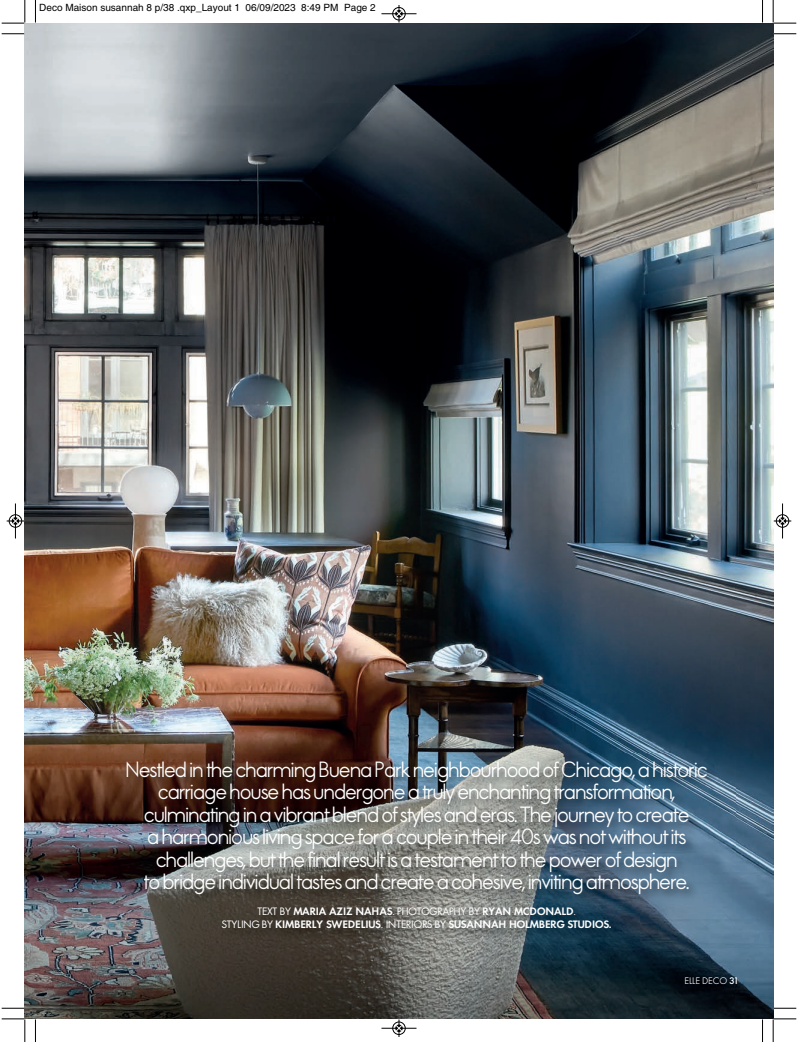
<style>
.page{position:relative;width:798px;height:1042px;background:#fff}
.page>*{position:absolute;margin:0;border:0;box-sizing:border-box;transform-origin:0 0}
.t1{font:500 20px/22.5px "Elle Nova C Std";letter-spacing:-.025em;color:#fff;text-align:center}
.t2{font:600 11.25px/13.8px "Elle Gabor Std";letter-spacing:-.01em;color:#fff;text-align:center}
.t3{font:10px "Helvetica";color:#000}
.t4{font:10px "Elle Gabor Text";color:#fff}
.s1{font-weight:400}
.s2{font-family:"Elle Gabor Std";font-weight:500}
</style>
<div class="page">
<img style="left:25px;top:23px;width:747px;height:996px">
<img style="left:108px;top:753px;width:627px;height:159px">
<img style="left:205px;top:900px;width:434px;height:53px">
<svg style="left:35px;top:0;width:1px;height:22px"></svg>
<svg style="left:2px;top:33px;width:22px;height:2px"></svg>
<svg style="left:762px;top:0;width:1px;height:22px"></svg>
<svg style="left:773px;top:33px;width:23px;height:2px"></svg>
<svg style="left:35px;top:1019px;width:1px;height:23px"></svg>
<svg style="left:2px;top:1008px;width:22px;height:1px"></svg>
<svg style="left:762px;top:1019px;width:1px;height:23px"></svg>
<svg style="left:773px;top:1008px;width:23px;height:1px"></svg>
<svg style="left:2px;top:0;width:24px;height:24px"></svg>
<svg style="left:772px;top:0;width:24px;height:24px"></svg>
<svg style="left:2px;top:1018px;width:24px;height:24px"></svg>
<svg style="left:772px;top:1018px;width:24px;height:24px"></svg>
<hr style="left:381px;top:14px;width:35px;height:1px;background:#000">
<div style="left:392px;top:7px;width:13px;height:13px;border:1px solid #000;border-radius:50%"></div>
<svg style="left:395px;top:5px;width:7px;height:17px"></svg>
<hr style="left:381px;top:1028px;width:35px;height:1px;background:#000">
<div style="left:392px;top:1022px;width:13px;height:13px;border:1px solid #000;border-radius:50%"></div>
<svg style="left:395px;top:1019px;width:7px;height:18px"></svg>
<div style="left:9px;top:514px;width:13px;height:14px;border:1px solid #fff;border-radius:50%"></div>
<hr style="left:15px;top:503px;width:1px;height:35px;background:#000">
<div style="left:9px;top:515px;width:13px;height:12px;border:1px solid #000;border-radius:50%"></div>
<svg style="left:7px;top:518px;width:17px;height:6px"></svg>
<div style="left:775px;top:514px;width:13px;height:14px;border:1px solid #fff;border-radius:50%"></div>
<hr style="left:782px;top:503px;width:1px;height:35px;background:#000">
<div style="left:775px;top:515px;width:13px;height:12px;border:1px solid #000;border-radius:50%"></div>
<svg style="left:773px;top:518px;width:18px;height:6px"></svg>
<p class="t3" style="left:39px;top:2px;width:338px">Deco Maison susannah 8 p/38 .qxp_Layout 1 06/09/2023 8:49 PM Page 2</p>
<p class="t1" style="left:126px;top:760px;width:583px">Nestled in the charming Buena Park neighbourhood of Chicago, a historic carriage house has undergone a truly enchanting transformation, culminating in a vibrant blend of styles and eras. The journey to create<br>a harmonious living space for a couple in their 40s was not without its challenges, but the final result is a testament to the power of design<br>to bridge individual tastes and create a cohesive, inviting atmosphere.</p>
<p class="t2" style="left:221px;top:905px;width:391px"><span class="s1">TEXT BY</span> MARIA AZIZ NAHAS<span class="s1">. PHOTOGRAPHY BY</span> RYAN MCDONALD<span class="s1">.<br>STYLING BY</span> KIMBERLY SWEDELIUS<span class="s1">. INTERIORS BY</span> SUSANNAH HOLMBERG STUDIOS.</p>
<p class="t4" style="left:684px;top:977px;width:55px">ELLE DECO <span class="s2">31</span></p>
</div>
